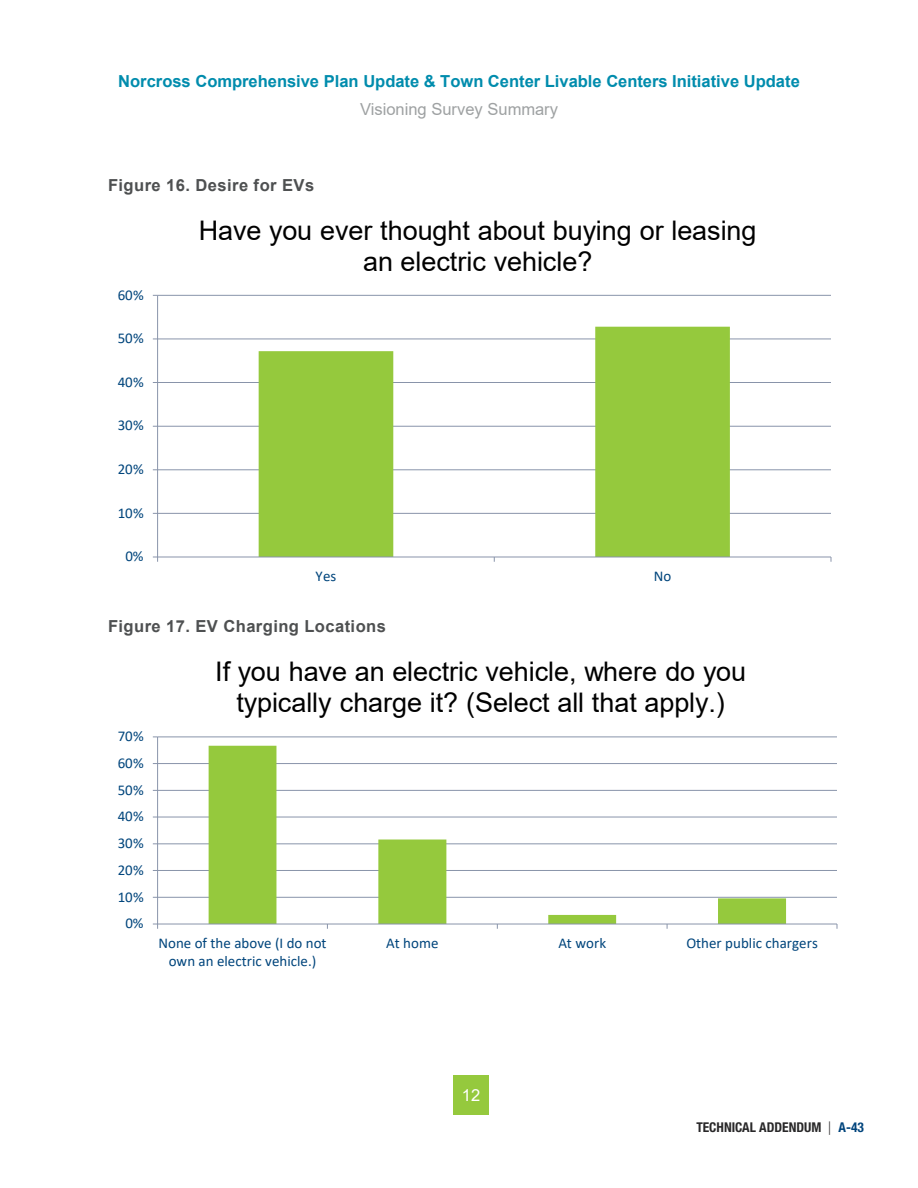
<style>
.page{position:relative;width:918px;height:1188px;background:#fff}
.page>*{position:absolute;margin:0;border:0;box-sizing:border-box;transform-origin:0 0}
.t1{font:27px/30.9px "Arial";letter-spacing:-.005em;color:#000;text-align:center}
.t2{font:700 16.5px "Arial";color:#008cad}
.t3{font:700 16.5px "Arial";letter-spacing:.025em;color:#4e5051}
.t4{font:16.5px "Arial";color:#9ea1a2}
.t5{font:16.5px "Arial";color:#fff}
.t6{font:15px/18.3px "Calibri";color:#00457c;text-align:center}
.t7{font:700 condensed 13.5px "Helvetica Neue LT Std";color:#292829}
.s1{font-weight:300;font-stretch:normal}
.s2{color:#00447c}
</style>
<div class="page">
<div style="left:453px;top:1076px;width:36px;height:39px;background:#95c93d"></div>
<hr style="left:158px;top:513px;width:673px;height:1px;background:#8994aa">
<hr style="left:158px;top:469px;width:673px;height:1px;background:#8994aa">
<hr style="left:158px;top:426px;width:673px;height:1px;background:#8994aa">
<hr style="left:158px;top:382px;width:673px;height:1px;background:#8994aa">
<hr style="left:158px;top:339px;width:673px;height:1px;background:#8994aa">
<hr style="left:158px;top:295px;width:673px;height:1px;background:#8994aa">
<svg style="left:259px;top:327px;width:471px;height:230px;fill:#95c93d"></svg>
<hr style="left:158px;top:557px;width:673px;height:1px;background:#8994aa">
<hr style="left:157px;top:295px;width:1px;height:262px;background:#8994aa">
<hr style="left:158px;top:897px;width:679px;height:1px;background:#8994aa">
<hr style="left:158px;top:870px;width:679px;height:1px;background:#8994aa">
<hr style="left:158px;top:843px;width:679px;height:1px;background:#8994aa">
<hr style="left:158px;top:817px;width:679px;height:1px;background:#8994aa">
<hr style="left:158px;top:790px;width:679px;height:1px;background:#8994aa">
<hr style="left:158px;top:763px;width:679px;height:1px;background:#8994aa">
<hr style="left:158px;top:737px;width:679px;height:1px;background:#8994aa">
<svg style="left:209px;top:746px;width:577px;height:178px"></svg>
<hr style="left:158px;top:924px;width:679px;height:1px;background:#8994aa">
<hr style="left:157px;top:737px;width:1px;height:187px;background:#8994aa">
<p class="t2" style="left:118px;top:70px;width:683px">Norcross Comprehensive Plan Update &amp; Town Center Livable Centers Initiative Update</p>
<p class="t4" style="left:360px;top:98px;width:200px">Visioning Survey Summary</p>
<p class="t3" style="left:108px;top:173px;width:208px">Figure 16. Desire for EVs</p>
<p class="t6" style="left:118px;top:285px;width:27px">60%</p>
<p class="t6" style="left:118px;top:329px;width:27px">50%</p>
<p class="t6" style="left:118px;top:372px;width:27px">40%</p>
<p class="t6" style="left:118px;top:416px;width:27px">30%</p>
<p class="t6" style="left:118px;top:460px;width:27px">20%</p>
<p class="t6" style="left:118px;top:503px;width:27px">10%</p>
<p class="t6" style="left:125px;top:547px;width:20px">0%</p>
<p class="t1" style="left:199px;top:215px;width:559px">Have you ever thought about buying or leasing an electric vehicle?</p>
<p class="t6" style="left:316px;top:566px;width:22px">Yes</p>
<p class="t6" style="left:654px;top:566px;width:19px">No</p>
<p class="t3" style="left:108px;top:615px;width:280px">Figure 17. EV Charging Locations</p>
<p class="t6" style="left:118px;top:727px;width:27px">70%</p>
<p class="t6" style="left:118px;top:753px;width:27px">60%</p>
<p class="t6" style="left:118px;top:780px;width:27px">50%</p>
<p class="t6" style="left:118px;top:807px;width:27px">40%</p>
<p class="t6" style="left:118px;top:834px;width:27px">30%</p>
<p class="t6" style="left:118px;top:860px;width:27px">20%</p>
<p class="t6" style="left:118px;top:887px;width:27px">10%</p>
<p class="t6" style="left:125px;top:914px;width:20px">0%</p>
<p class="t1" style="left:215px;top:656px;width:532px">If you have an electric vehicle, where do you typically charge it? (Select all that apply.)</p>
<p class="t6" style="left:158px;top:933px;width:170px">None of the above (I do not own an electric vehicle.)</p>
<p class="t6" style="left:386px;top:933px;width:54px">At home</p>
<p class="t6" style="left:558px;top:933px;width:49px">At work</p>
<p class="t6" style="left:686px;top:933px;width:133px">Other public chargers</p>
<p class="t5" style="left:462px;top:1084px;width:20px">12</p>
<p class="t7" style="left:696px;top:1119px;width:169px">TECHNICAL ADDENDUM <span class="s1">|</span> <span class="s2">A-43</span></p>
</div>
